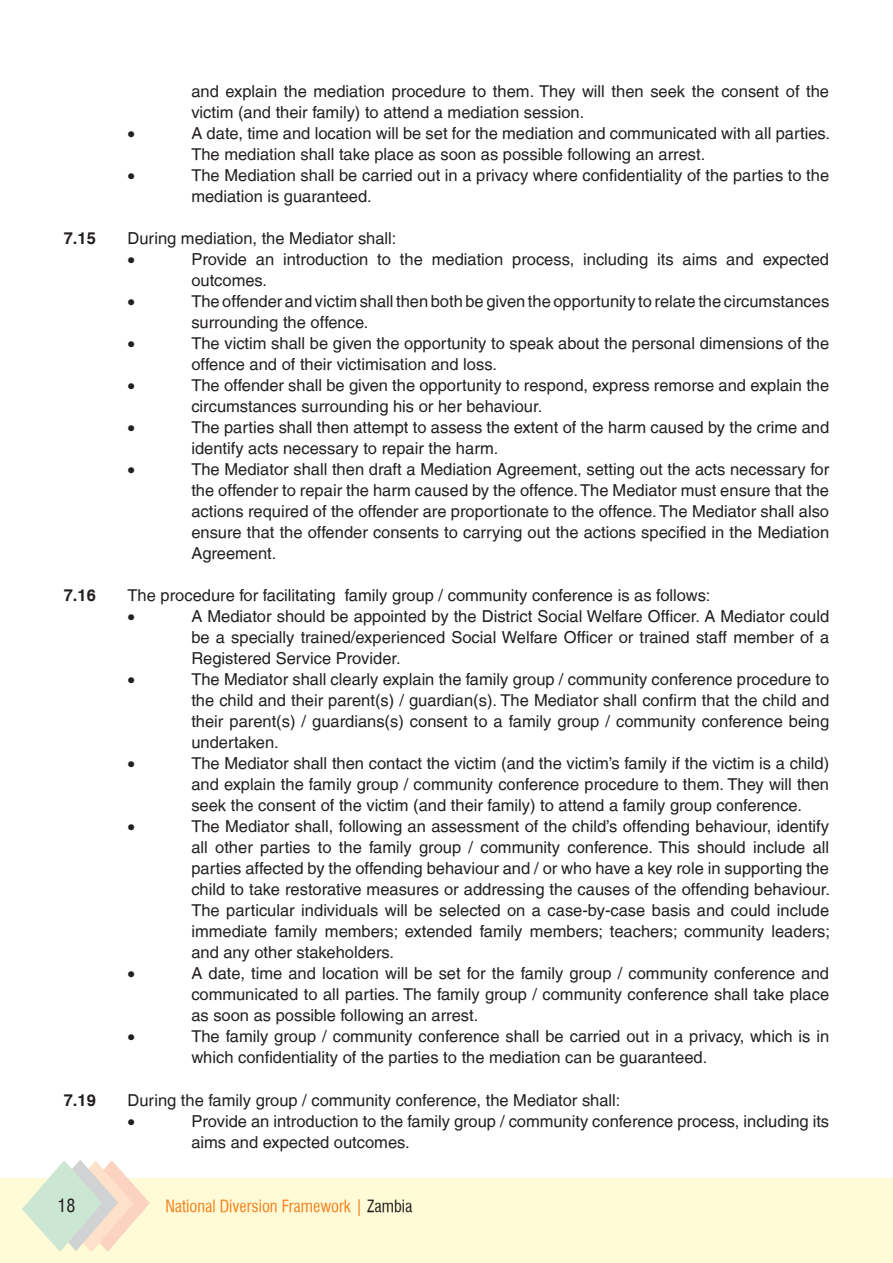
<style>
.page{position:relative;width:893px;height:1263px;background:#fff}
.page>*{position:absolute;margin:0;border:0;box-sizing:border-box;transform-origin:0 0}
.t1{font:condensed 18px "Helvetica";color:#231f20}
.t2{font:16.5px/21px "Helvetica LT";color:#231f20}
.t3{font:16.5px "Halvett Condensed";color:#f58220}
.t4{font:16.5px "Symbol";color:#231f20}
.t5{font:700 16.5px "Helvetica LT";color:#231f20}
.s1{color:#231f20}
</style>
<div class="page">
<div style="left:0;top:1178px;width:893px;height:85px;background:#fffbd6"></div>
<svg style="left:22px;top:1160px;width:128px;height:91px"></svg>
<p class="t2" style="left:191px;top:81px;width:639px">and explain the mediation procedure to them. They will then seek the consent of the victim (and their family) to attend a mediation session.</p>
<p class="t4" style="left:128px;top:122px;width:9px">•</p>
<p class="t2" style="left:191px;top:123px;width:640px">A date, time and location will be set for the mediation and communicated with all parties.<br>The mediation shall take place as soon as possible following an arrest.</p>
<p class="t4" style="left:128px;top:164px;width:9px">•</p>
<p class="t2" style="left:191px;top:165px;width:639px">The Mediation shall be carried out in a privacy where confidentiality of the parties to the mediation is guaranteed.</p>
<p class="t5" style="left:64px;top:228px;width:34px">7.15</p>
<p class="t2" style="left:128px;top:228px;width:270px">During mediation, the Mediator shall:</p>
<p class="t4" style="left:128px;top:248px;width:9px">•</p>
<p class="t2" style="left:191px;top:249px;width:639px">Provide an introduction to the mediation process, including its aims and expected outcomes.</p>
<p class="t4" style="left:128px;top:290px;width:9px">•</p>
<p class="t2" style="left:191px;top:291px;width:639px">The offender and victim shall then both be given the opportunity to relate the circumstances surrounding the offence.</p>
<p class="t4" style="left:128px;top:332px;width:9px">•</p>
<p class="t2" style="left:191px;top:333px;width:639px">The victim shall be given the opportunity to speak about the personal dimensions of the offence and of their victimisation and loss.</p>
<p class="t4" style="left:128px;top:374px;width:9px">•</p>
<p class="t2" style="left:191px;top:375px;width:639px">The offender shall be given the opportunity to respond, express remorse and explain the circumstances surrounding his or her behaviour.</p>
<p class="t4" style="left:128px;top:416px;width:9px">•</p>
<p class="t2" style="left:191px;top:417px;width:639px">The parties shall then attempt to assess the extent of the harm caused by the crime and identify acts necessary to repair the harm.</p>
<p class="t4" style="left:128px;top:458px;width:9px">•</p>
<p class="t2" style="left:191px;top:459px;width:639px;text-align:justify">The Mediator shall then draft a Mediation Agreement, setting out the acts necessary for the offender to repair the harm caused by the offence. The Mediator must ensure that the actions required of the offender are proportionate to the offence. The Mediator shall also ensure that the offender consents to carrying out the actions specified in the Mediation Agreement.</p>
<p class="t5" style="left:64px;top:585px;width:34px">7.16</p>
<p class="t2" style="left:128px;top:585px;width:584px">The procedure for facilitating family group / community conference is as follows:</p>
<p class="t4" style="left:128px;top:605px;width:9px">•</p>
<p class="t2" style="left:191px;top:606px;width:639px;text-align:justify">A Mediator should be appointed by the District Social Welfare Officer. A Mediator could be a specially trained/experienced Social Welfare Officer or trained staff member of a Registered Service Provider.</p>
<p class="t4" style="left:128px;top:668px;width:9px">•</p>
<p class="t2" style="left:191px;top:669px;width:639px;text-align:justify">The Mediator shall clearly explain the family group / community conference procedure to the child and their parent(s) / guardian(s). The Mediator shall confirm that the child and their parent(s) / guardians(s) consent to a family group / community conference being undertaken.</p>
<p class="t4" style="left:128px;top:752px;width:9px">•</p>
<p class="t2" style="left:191px;top:753px;width:639px;text-align:justify">The Mediator shall then contact the victim (and the victim’s family if the victim is a child) and explain the family group / community conference procedure to them. They will then seek the consent of the victim (and their family) to attend a family group conference.</p>
<p class="t4" style="left:128px;top:815px;width:9px">•</p>
<p class="t2" style="left:191px;top:816px;width:640px;text-align:justify">The Mediator shall, following an assessment of the child’s offending behaviour, identify all other parties to the family group / community conference. This should include all parties affected by the offending behaviour and / or who have a key role in supporting the child to take restorative measures or addressing the causes of the offending behaviour.<br>The particular individuals will be selected on a case-by-case basis and could include immediate family members; extended family members; teachers; community leaders; and any other stakeholders.</p>
<p class="t4" style="left:128px;top:962px;width:9px">•</p>
<p class="t2" style="left:191px;top:963px;width:639px;text-align:justify">A date, time and location will be set for the family group / community conference and communicated to all parties. The family group / community conference shall take place as soon as possible following an arrest.</p>
<p class="t4" style="left:128px;top:1025px;width:9px">•</p>
<p class="t2" style="left:191px;top:1026px;width:639px">The family group / community conference shall be carried out in a privacy, which is in which confidentiality of the parties to the mediation can be guaranteed.</p>
<p class="t5" style="left:64px;top:1090px;width:34px">7.19</p>
<p class="t2" style="left:128px;top:1089px;width:494px">During the family group / community conference, the Mediator shall:</p>
<p class="t4" style="left:128px;top:1110px;width:9px">•</p>
<p class="t2" style="left:191px;top:1110px;width:639px">Provide an introduction to the family group / community conference process, including its aims and expected outcomes.</p>
<p class="t1" style="left:57px;top:1194px;width:19px">18</p>
<p class="t3" style="left:165px;top:1196px;width:249px">National Diversion Framework | <span class="s1">Zambia</span></p>
</div>
